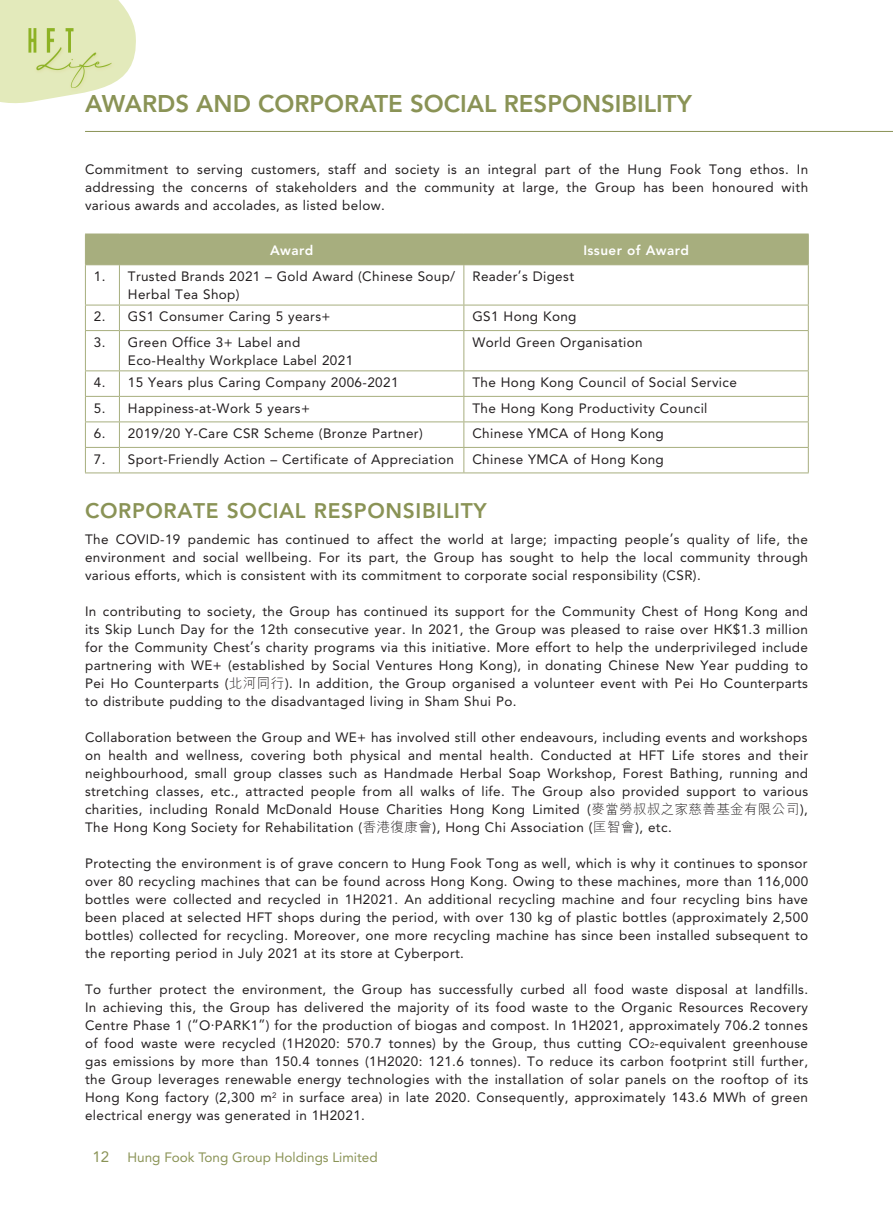
<style>
.page{position:relative;width:893px;height:1212px;background:#fff}
.page>*{position:absolute;margin:0;border:0;box-sizing:border-box;transform-origin:0 0}
.t1{font:800 24px "Avenir LT Std";color:#8a9356}
.t2{font:800 21px "Avenir LT Std";letter-spacing:.03em;color:#8a9356}
.t3{font:13.5px/18px "Avenir LT Std";letter-spacing:.03em;color:#231f20;text-align:justify}
.t4{font:13.5px "Avenir LT Std";color:#8a9356}
.t5{font:800 13.5px "Avenir LT Std";letter-spacing:.03em;color:#fff}
.s1{font-family:"M Hei HK";font-weight:300}
.s2{font-size:7.8px}
.s3{font-size:15px}
</style>
<div class="page">
<img style="left:0;top:0;width:809px;height:474px">
<hr style="left:85px;top:131px;width:808px;height:1px;background:#8a9356">
<div style="left:86px;top:235px;width:722px;height:29px;background:#a7ae7e"></div>
<hr style="left:464px;top:234px;width:345px;height:1px;background:#a7ae7e">
<hr style="left:808px;top:234px;width:1px;height:30px;background:#a7ae7e">
<hr style="left:464px;top:264px;width:345px;height:1px;background:#a7ae7e">
<hr style="left:808px;top:265px;width:1px;height:40px;background:#a7ae7e">
<svg style="left:808px;top:306px;width:1px;height:24px"></svg>
<hr style="left:808px;top:331px;width:1px;height:39px;background:#a7ae7e">
<svg style="left:808px;top:371px;width:1px;height:101px"></svg>
<hr style="left:464px;top:305px;width:345px;height:1px;background:#a7ae7e">
<hr style="left:464px;top:330px;width:345px;height:1px;background:#a7ae7e">
<hr style="left:464px;top:370px;width:345px;height:1px;background:#a7ae7e">
<hr style="left:464px;top:396px;width:345px;height:1px;background:#a7ae7e">
<hr style="left:464px;top:421px;width:345px;height:1px;background:#a7ae7e">
<hr style="left:464px;top:447px;width:345px;height:1px;background:#a7ae7e">
<hr style="left:464px;top:472px;width:345px;height:1px;background:#a7ae7e">
<hr style="left:85px;top:234px;width:34px;height:1px;background:#a7ae7e">
<hr style="left:85px;top:234px;width:1px;height:30px;background:#a7ae7e">
<hr style="left:119px;top:234px;width:345px;height:1px;background:#a7ae7e">
<hr style="left:119px;top:234px;width:1px;height:30px;background:#a7ae7e">
<hr style="left:463px;top:234px;width:1px;height:30px;background:#a7ae7e">
<hr style="left:85px;top:264px;width:34px;height:1px;background:#a7ae7e">
<hr style="left:85px;top:265px;width:1px;height:40px;background:#a7ae7e">
<hr style="left:119px;top:264px;width:345px;height:1px;background:#a7ae7e">
<hr style="left:119px;top:265px;width:1px;height:40px;background:#a7ae7e">
<hr style="left:463px;top:265px;width:1px;height:40px;background:#a7ae7e">
<hr style="left:85px;top:305px;width:34px;height:1px;background:#a7ae7e">
<svg style="left:85px;top:305px;width:1px;height:25px"></svg>
<hr style="left:119px;top:305px;width:345px;height:1px;background:#a7ae7e">
<svg style="left:119px;top:305px;width:1px;height:25px"></svg>
<svg style="left:463px;top:305px;width:1px;height:25px"></svg>
<hr style="left:85px;top:330px;width:34px;height:1px;background:#a7ae7e">
<hr style="left:85px;top:331px;width:1px;height:39px;background:#a7ae7e">
<hr style="left:119px;top:330px;width:345px;height:1px;background:#a7ae7e">
<hr style="left:119px;top:331px;width:1px;height:39px;background:#a7ae7e">
<hr style="left:463px;top:331px;width:1px;height:39px;background:#a7ae7e">
<hr style="left:85px;top:370px;width:34px;height:1px;background:#a7ae7e">
<hr style="left:119px;top:370px;width:345px;height:1px;background:#a7ae7e">
<hr style="left:85px;top:396px;width:34px;height:1px;background:#a7ae7e">
<hr style="left:119px;top:396px;width:345px;height:1px;background:#a7ae7e">
<hr style="left:85px;top:421px;width:34px;height:1px;background:#a7ae7e">
<hr style="left:119px;top:421px;width:345px;height:1px;background:#a7ae7e">
<hr style="left:85px;top:447px;width:34px;height:1px;background:#a7ae7e">
<svg style="left:85px;top:371px;width:1px;height:101px"></svg>
<hr style="left:119px;top:447px;width:345px;height:1px;background:#a7ae7e">
<svg style="left:119px;top:371px;width:1px;height:101px"></svg>
<svg style="left:463px;top:371px;width:1px;height:101px"></svg>
<hr style="left:85px;top:472px;width:34px;height:1px;background:#a7ae7e">
<hr style="left:119px;top:472px;width:345px;height:1px;background:#a7ae7e">
<h1 class="t1" style="left:85px;top:89px;width:608px">AWARDS AND CORPORATE SOCIAL RESPONSIBILITY</h1>
<p class="t3" style="left:85px;top:160px;width:725px">Commitment to serving customers, staff and society is an integral part of the Hung Fook Tong ethos. In addressing the concerns of stakeholders and the community at large, the Group has been honoured with various awards and accolades, as listed below.</p>
<p class="t5" style="left:270px;top:242px;width:45px">Award</p>
<p class="t5" style="left:583px;top:242px;width:107px">Issuer of Award</p>
<p class="t3" style="left:128px;top:267px;width:329px;text-indent:-34px">1. Trusted Brands 2021 – Gold Award (Chinese Soup/<br>Herbal Tea Shop)</p>
<p class="t3" style="left:472px;top:267px;width:103px">Reader’s Digest</p>
<p class="t3" style="left:94px;top:308px;width:238px">2. GS1 Consumer Caring 5 years+</p>
<p class="t3" style="left:472px;top:308px;width:106px">GS1 Hong Kong</p>
<p class="t3" style="left:128px;top:333px;width:227px;text-indent:-34px">3. Green Office 3+ Label and<br>Eco-Healthy Workplace Label 2021</p>
<p class="t3" style="left:472px;top:333px;width:172px">World Green Organisation</p>
<p class="t3" style="left:94px;top:374px;width:306px">4. 15 Years plus Caring Company 2006-2021</p>
<p class="t3" style="left:472px;top:374px;width:266px">The Hong Kong Council of Social Service</p>
<p class="t3" style="left:94px;top:399px;width:218px">5. Happiness-at-Work 5 years+</p>
<p class="t3" style="left:472px;top:399px;width:237px">The Hong Kong Productivity Council</p>
<p class="t3" style="left:94px;top:425px;width:330px">6. 2019/20 Y-Care CSR Scheme (Bronze Partner)</p>
<p class="t3" style="left:472px;top:425px;width:193px">Chinese YMCA of Hong Kong</p>
<p class="t3" style="left:94px;top:450px;width:361px">7. Sport-Friendly Action – Certificate of Appreciation</p>
<p class="t3" style="left:472px;top:450px;width:193px">Chinese YMCA of Hong Kong</p>
<h2 class="t2" style="left:85px;top:498px;width:403px">CORPORATE SOCIAL RESPONSIBILITY</h2>
<p class="t3" style="left:85px;top:530px;width:725px">The COVID-19 pandemic has continued to affect the world at large; impacting people’s quality of life, the environment and social wellbeing. For its part, the Group has sought to help the local community through various efforts, which is consistent with its commitment to corporate social responsibility (CSR).</p>
<p class="t3" style="left:85px;top:602px;width:725px">In contributing to society, the Group has continued its support for the Community Chest of Hong Kong and its Skip Lunch Day for the 12th consecutive year. In 2021, the Group was pleased to raise over HK$1.3 million for the Community Chest’s charity programs via this initiative. More effort to help the underprivileged include partnering with WE+ (established by Social Ventures Hong Kong), in donating Chinese New Year pudding to Pei Ho Counterparts (<span class="s1">北河同行</span>). In addition, the Group organised a volunteer event with Pei Ho Counterparts to distribute pudding to the disadvantaged living in Sham Shui Po.</p>
<p class="t3" style="left:85px;top:728px;width:725px">Collaboration between the Group and WE+ has involved still other endeavours, including events and workshops on health and wellness, covering both physical and mental health. Conducted at HFT Life stores and their neighbourhood, small group classes such as Handmade Herbal Soap Workshop, Forest Bathing, running and stretching classes, etc., attracted people from all walks of life. The Group also provided support to various charities, including Ronald McDonald House Charities Hong Kong Limited (<span class="s1">麥當勞叔叔之家慈善基金有限公司</span>), The Hong Kong Society for Rehabilitation (<span class="s1">香港復康會</span>), Hong Chi Association (<span class="s1">匡智會</span>), etc.</p>
<p class="t3" style="left:85px;top:854px;width:725px">Protecting the environment is of grave concern to Hung Fook Tong as well, which is why it continues to sponsor over 80 recycling machines that can be found across Hong Kong. Owing to these machines, more than 116,000 bottles were collected and recycled in 1H2021. An additional recycling machine and four recycling bins have been placed at selected HFT shops during the period, with over 130 kg of plastic bottles (approximately 2,500 bottles) collected for recycling. Moreover, one more recycling machine has since been installed subsequent to the reporting period in July 2021 at its store at Cyberport.</p>
<p class="t3" style="left:85px;top:980px;width:725px">To further protect the environment, the Group has successfully curbed all food waste disposal at landfills.<br>In achieving this, the Group has delivered the majority of its food waste to the Organic Resources Recovery Centre Phase 1 (“O.PARK1”) for the production of biogas and compost. In 1H2021, approximately 706.2 tonnes of food waste were recycled (1H2020: 570.7 tonnes) by the Group, thus cutting CO<span class="s2">2</span>-equivalent greenhouse gas emissions by more than 150.4 tonnes (1H2020: 121.6 tonnes). To reduce its carbon footprint still further, the Group leverages renewable energy technologies with the installation of solar panels on the rooftop of its Hong Kong factory (2,300 m<sup>2</sup> in surface area) in late 2020. Consequently, approximately 143.6 MWh of green electrical energy was generated in 1H2021.</p>
<p class="t4" style="left:93px;top:1149px;width:287px"><span class="s3">12</span> Hung Fook Tong Group Holdings Limited</p>
</div>
